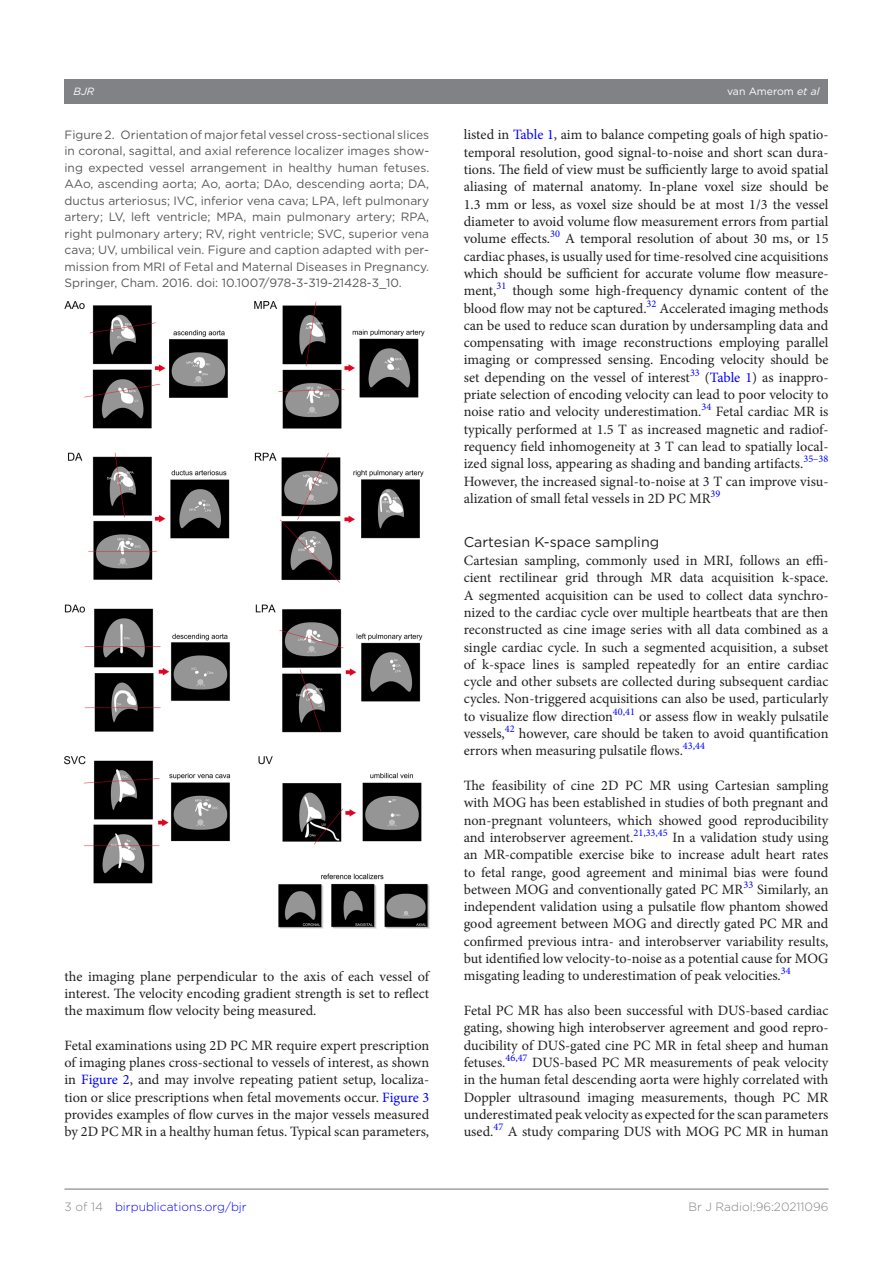
<style>
.page{position:relative;width:893px;height:1263px;background:#fff}
.page>*{position:absolute;margin:0;border:0;box-sizing:border-box;transform-origin:0 0}
.t1{font:14.25px/17.2px "Minion Pro";color:#231f20;text-align:justify}
.t2{font:14.25px "Gotham";color:#231f20}
.t3{font:12px/16.5px "Gotham";color:#57585a;text-align:justify}
.t4{font:300 12px "Gotham";color:#00f}
.t5{font:300 12px "Gotham";color:#808285}
.t6{font:10.5px "Gotham";color:#fff}
.t7{font:italic 10.5px "Gotham";color:#fff}
.s1{font-style:italic}
.s2{color:#00f}
.s3{color:#808285}
</style>
<div class="page">
<div style="left:64px;top:79px;width:764px;height:24px;background:#808285"></div>
<hr style="left:64px;top:1188px;width:764px;height:2px;background:#808285">
<img style="left:64px;top:301px;width:365px;height:627px">
<p class="t7" style="left:74px;top:85px;width:22px">BJR</p>
<p class="t6" style="left:727px;top:85px;width:94px">van Amerom <span class="s1">et al</span></p>
<p class="t3" style="left:64px;top:126px;width:366px">Figure 2. Orientation of major fetal vessel cross-sectional slices in coronal, sagittal, and axial reference localizer images show&shy;ing expected vessel arrangement in healthy human fetuses.<br>AAo, ascending aorta; Ao, aorta; DAo, descending aorta; DA, ductus arteriosus; IVC, inferior vena cava; LPA, left pulmonary artery; LV, left ventricle; MPA, main pulmonary artery; RPA, right pulmonary artery; RV, right ventricle; SVC, superior vena cava; UV, umbilical vein. Figure and caption adapted with per&shy;mission from MRI of Fetal and Maternal Diseases in Pregnancy.<br>Springer, Cham. 2016. doi: 10.1007/978-3-319-21428-3_10.</p>
<p class="t1" style="left:64px;top:968px;width:366px">the imaging plane perpendicular to the axis of each vessel of interest. The velocity encoding gradient strength is set to reflect the maximum flow velocity being measured.</p>
<p class="t1" style="left:64px;top:1037px;width:366px">Fetal examinations using 2D PC MR require expert prescription of imaging planes cross-sectional to vessels of interest, as shown in <span class="s2">Figure 2</span>, and may involve repeating patient setup, localiza&shy;tion or slice prescriptions when fetal movements occur. <span class="s2">Figure 3 </span>provides examples of flow curves in the major vessels measured by 2D PC MR in a healthy human fetus. Typical scan parameters,</p>
<p class="t4" style="left:64px;top:1199px;width:184px"><span class="s3">3 of 14</span> birpublications.org/bjr</p>
<p class="t1" style="left:464px;top:126px;width:366px">listed in <span class="s2">Table 1</span>, aim to balance competing goals of high spatio&shy;temporal resolution, good signal-to-noise and short scan dura&shy;tions. The field of view must be sufficiently large to avoid spatial aliasing of maternal anatomy. In-plane voxel size should be 1.3 mm or less, as voxel size should be at most 1/3 the vessel diameter to avoid volume flow measurement errors from partial volume effects.<sup>30</sup> A temporal resolution of about 30 ms, or 15 cardiac phases, is usually used for time-resolved cine acquisitions which should be sufficient for accurate volume flow measure&shy;ment,<sup>31</sup> though some high-frequency dynamic content of the blood flow may not be captured.<sup>32</sup> Accelerated imaging methods can be used to reduce scan duration by undersampling data and compensating with image reconstructions employing parallel imaging or compressed sensing. Encoding velocity should be set depending on the vessel of interest<sup>33</sup> (<span class="s2">Table 1</span>) as inappro&shy;priate selection of encoding velocity can lead to poor velocity to noise ratio and velocity underestimation.<sup>34</sup> Fetal cardiac MR is typically performed at 1.5 T as increased magnetic and radiof&shy;requency field inhomogeneity at 3 T can lead to spatially local&shy;ized signal loss, appearing as shading and banding artifacts.<sup>35–38<br></sup>However, the increased signal-to-noise at 3 T can improve visu&shy;alization of small fetal vessels in 2D PC MR<sup>39</sup></p>
<p class="t2" style="left:464px;top:533px;width:197px">Cartesian K-space sampling</p>
<p class="t1" style="left:464px;top:552px;width:366px">Cartesian sampling, commonly used in MRI, follows an effi&shy;cient rectilinear grid through MR data acquisition k-space.<br>A segmented acquisition can be used to collect data synchro&shy;nized to the cardiac cycle over multiple heartbeats that are then reconstructed as cine image series with all data combined as a single cardiac cycle. In such a segmented acquisition, a subset of k-space lines is sampled repeatedly for an entire cardiac cycle and other subsets are collected during subsequent cardiac cycles. Non-triggered acquisitions can also be used, particularly to visualize flow direction<sup>40,41</sup> or assess flow in weakly pulsatile vessels,<sup>42</sup> however, care should be taken to avoid quantification errors when measuring pulsatile flows.<sup>43,44</sup></p>
<p class="t1" style="left:464px;top:777px;width:366px">The feasibility of cine 2D PC MR using Cartesian sampling with MOG has been established in studies of both pregnant and non-pregnant volunteers, which showed good reproducibility and interobserver agreement.<sup>21,33,45</sup> In a validation study using an MR-compatible exercise bike to increase adult heart rates to fetal range, good agreement and minimal bias were found between MOG and conventionally gated PC MR<sup>33</sup> Similarly, an independent validation using a pulsatile flow phantom showed good agreement between MOG and directly gated PC MR and confirmed previous intra- and interobserver variability results, but identified low velocity-to-noise as a potential cause for MOG misgating leading to underestimation of peak velocities.<sup>34</sup></p>
<p class="t1" style="left:464px;top:1002px;width:366px">Fetal PC MR has also been successful with DUS-based cardiac gating, showing high interobserver agreement and good repro&shy;ducibility of DUS-gated cine PC MR in fetal sheep and human fetuses.<sup>46,47</sup> DUS-based PC MR measurements of peak velocity in the human fetal descending aorta were highly correlated with Doppler ultrasound imaging measurements, though PC MR underestimated peak velocity as expected for the scan parameters used.<sup>47</sup> A study comparing DUS with MOG PC MR in human</p>
<p class="t5" style="left:688px;top:1199px;width:142px">Br J Radiol;96:20211096</p>
</div>
